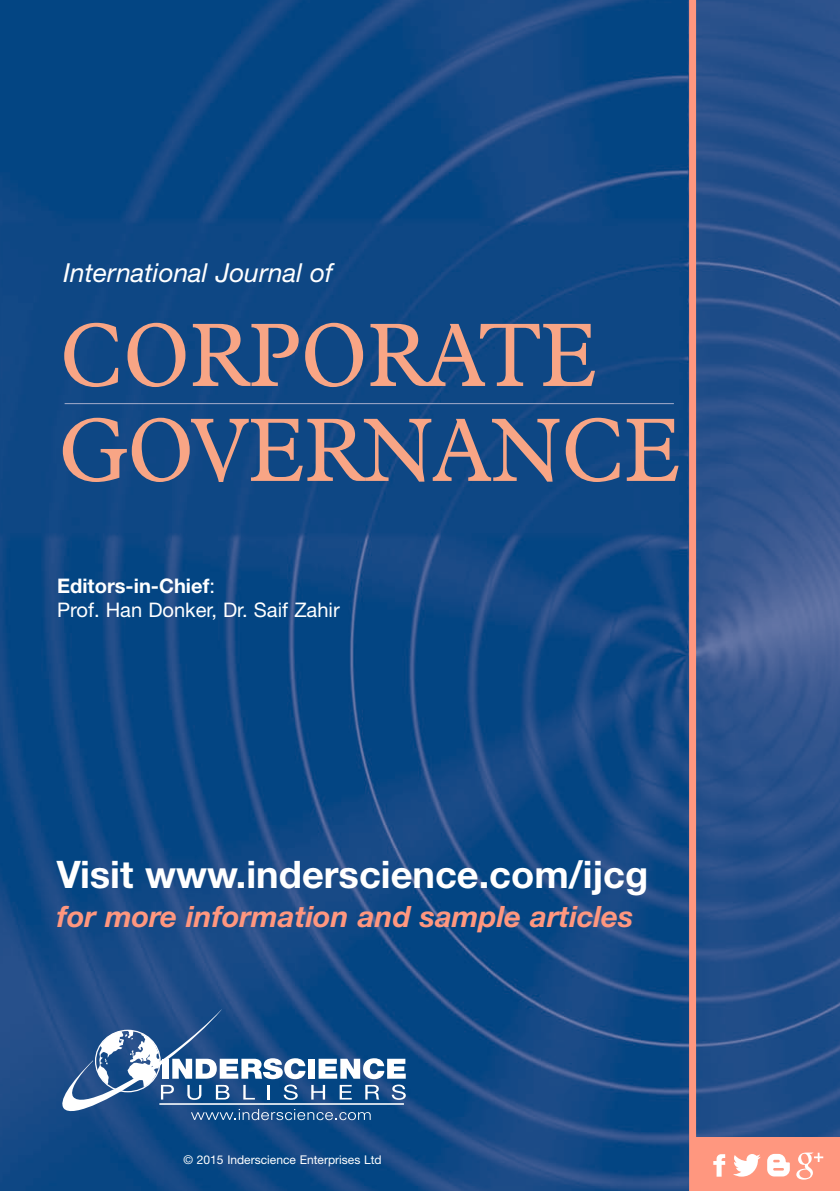
<style>
.page{position:relative;width:840px;height:1191px;background:#fff}
.page>*{position:absolute;margin:0;border:0;box-sizing:border-box;transform-origin:0 0}
.t1{font:91px/95px "Plantin";color:#f8a585;scale:.9 1}
.t2{font:700 38px "Helvetica Neue";color:#fff}
.t3{font:italic 700 29.4px "Helvetica Neue";color:#ff977f}
.t4{font:italic 26.2px "Helvetica Neue";color:#fff}
.t5{font:20px/24.4px "Helvetica Neue";color:#fff}
.t6{font:12px "Helvetica Neue";color:#fff}
.s1{font-weight:700}
</style>
<div class="page">
<img style="left:0;top:0;width:839px;height:1191px">
<hr style="left:65px;top:403px;width:608px;height:1px;background:#a5adcb">
<svg style="left:688px;top:0;width:7px;height:1191px;background:#dd8b80"></svg>
<svg style="left:62px;top:1009px;width:343px;height:111px;background:#3f6b9c"></svg>
<div style="left:694px;top:1137px;width:145px;height:54px;background:#ff977f"></div>
<svg style="left:713px;top:1154px;width:11px;height:22px"></svg>
<svg style="left:733px;top:1154px;width:27px;height:22px"></svg>
<svg style="left:767px;top:1153px;width:22px;height:23px"></svg>
<svg style="left:796px;top:1152px;width:26px;height:27px"></svg>
<h3 class="t4" style="left:63px;top:264px;width:271px">International Journal of</h3>
<h1 class="t1" style="left:59px;top:315px;width:691px">CORPORATE<br>GOVERNANCE</h1>
<p class="t5" style="left:57px;top:575px;width:284px"><span class="s1">Editors-in-Chief</span>:<br>Prof. Han Donker, Dr. Saif Zahir</p>
<h2 class="t2" style="left:57px;top:860px;width:592px">Visit www.inderscience.com/ijcg</h2>
<h3 class="t3" style="left:57px;top:906px;width:577px">for more information and sample articles</h3>
<p class="t6" style="left:183px;top:1155px;width:199px">© 2015 Inderscience Enterprises Ltd</p>
</div>
